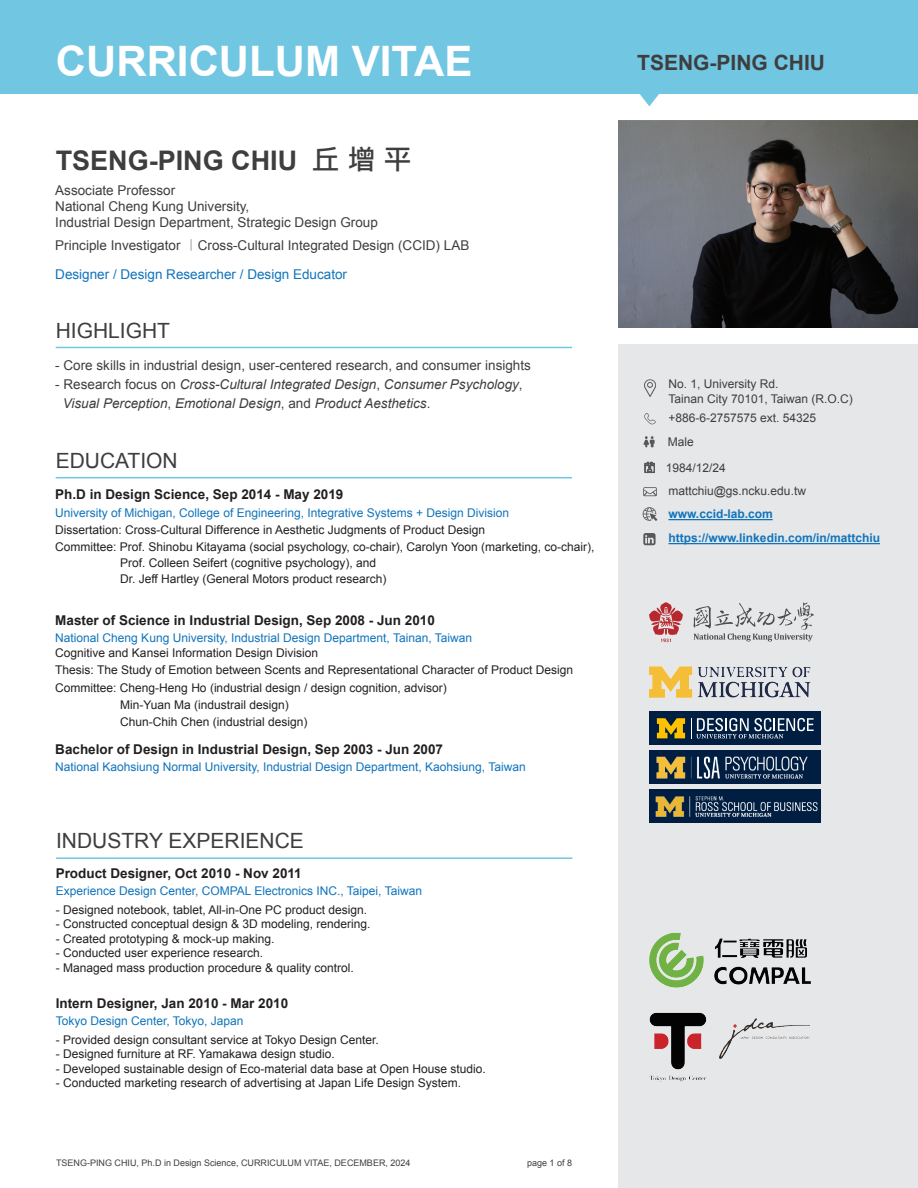
<style>
.page{position:relative;width:918px;height:1188px;background:#fff}
.page>*{position:absolute;margin:0;border:0;box-sizing:border-box;transform-origin:0 0}
.t1{font:700 42px "Arial";color:#fff}
.t2{font:700 27px "Arial";color:#3e3e3f}
.t3{font:27px "Li Gothic Med";color:#3e3e3f}
.t4{font:21px "Arial";color:#3e3e3f}
.t5{font:700 21px "Arial";color:#3e3e3f}
.t6{font:13.5px/16.2px "Arial";color:#3e3e3f}
.t7{font:700 13.5px "Arial";color:#231f20}
.t8{font:italic 13.5px/19.2px "Arial";color:#3e3e3f}
.t9{font:13.5px "Arial";color:#1074bc}
.t10{font:12px/17.4px "Arial";color:#231f20}
.t11{font:12px "Arial";color:#1074bc}
.t12{font:12px/25.3px "Arial";color:#3e3e3f}
.t13{font:700 12px/24px "Arial";color:#1074bc}
.t14{font:9px "Arial";color:#3e3e3f}
.s1{font-family:"Adobe Ming Std";font-weight:300}
.s2{font-style:normal}
</style>
<div class="page">
<div style="left:619px;top:345px;width:299px;height:843px;background:#e6e7e9"></div>
<div style="left:0;top:0;width:918px;height:93px;background:#71c6e2"></div>
<svg style="left:638px;top:93px;width:22px;height:13px"></svg>
<hr style="left:56px;top:347px;width:516px;height:1px;background:#71c6e2">
<hr style="left:56px;top:477px;width:516px;height:1px;background:#71c6e2">
<hr style="left:56px;top:857px;width:516px;height:2px;background:#71c6e2">
<svg style="left:644px;top:379px;width:12px;height:18px"></svg>
<svg style="left:644px;top:413px;width:12px;height:12px"></svg>
<svg style="left:643px;top:487px;width:14px;height:10px"></svg>
<hr style="left:668px;top:519px;width:105px;height:1px;background:#1074bc">
<svg style="left:642px;top:507px;width:15px;height:14px"></svg>
<hr style="left:668px;top:543px;width:212px;height:1px;background:#1074bc">
<svg style="left:643px;top:533px;width:13px;height:12px"></svg>
<svg style="left:645px;top:462px;width:10px;height:11px"></svg>
<svg style="left:643px;top:436px;width:12px;height:11px"></svg>
<img style="left:649px;top:666px;width:162px;height:32px">
<svg style="left:693px;top:602px;width:121px;height:39px"></svg>
<svg style="left:649px;top:602px;width:34px;height:40px"></svg>
<div style="left:649px;top:711px;width:172px;height:34px;background:#001e41"></div>
<svg style="left:657px;top:718px;width:28px;height:20px"></svg>
<svg style="left:691px;top:718px;width:123px;height:21px"></svg>
<img style="left:618px;top:121px;width:300px;height:207px">
<img style="left:649px;top:932px;width:162px;height:56px">
<img style="left:649px;top:1012px;width:58px;height:70px">
<div style="left:649px;top:751px;width:172px;height:33px;background:#001e41"></div>
<img style="left:656px;top:757px;width:151px;height:21px">
<div style="left:649px;top:790px;width:172px;height:33px;background:#001e41"></div>
<img style="left:655px;top:796px;width:163px;height:21px">
<img style="left:720px;top:1018px;width:90px;height:40px">
<h1 class="t1" style="left:56px;top:34px;width:418px">CURRICULUM VITAE</h1>
<h2 class="t2" style="left:56px;top:143px;width:243px">TSENG-PING CHIU</h2>
<h2 class="t3" style="left:312px;top:145px;width:101px">丘 增 平</h2>
<p class="t6" style="left:55px;top:182px;width:324px">Associate Professor<br>National Cheng Kung University,<br>Industrial Design Department, Strategic Design Group</p>
<p class="t6" style="left:55px;top:238px;width:416px">Principle Investigator <span class="s1">｜</span>Cross-Cultural Integrated Design (CCID) LAB</p>
<p class="t9" style="left:55px;top:265px;width:293px">Designer / Design Researcher / Design Educator</p>
<h3 class="t4" style="left:56px;top:316px;width:116px">HIGHLIGHT</h3>
<p class="t6" style="left:55px;top:357px;width:477px">- Core skills in industrial design, user-centered research, and consumer insights</p>
<p class="t8" style="left:63px;top:375px;width:461px;text-indent:-8px"><span class="s2">- Research focus on</span> Cross-Cultural Integrated Design<span class="s2">,</span> Consumer Psychology<span class="s2">,<br></span>Visual Perception<span class="s2">,</span> Emotional Design<span class="s2">, and</span> Product Aesthetics<span class="s2">.</span></p>
<h3 class="t4" style="left:56px;top:447px;width:124px">EDUCATION</h3>
<p class="t7" style="left:55px;top:485px;width:290px">Ph.D in Design Science, Sep 2014 - May 2019</p>
<p class="t11" style="left:55px;top:504px;width:455px">University of Michigan, College of Engineering, Integrative Systems + Design Division</p>
<p class="t10" style="left:55px;top:521px;width:541px">Dissertation: Cross-Cultural Difference in Aesthetic Judgments of Product Design<br>Committee: Prof. Shinobu Kitayama (social psychology, co-chair), Carolyn Yoon (marketing, co-chair),</p>
<p class="t10" style="left:120px;top:555px;width:268px;line-height:15.9px">Prof. Colleen Seifert (cognitive psychology), and<br>Dr. Jeff Hartley (General Motors product research)</p>
<p class="t7" style="left:55px;top:611px;width:381px">Master of Science in Industrial Design, Sep 2008 - Jun 2010</p>
<p class="t11" style="left:55px;top:630px;width:418px">National Cheng Kung University, Industrial Design Department, Tainan, Taiwan</p>
<p class="t10" style="left:55px;top:644px;width:264px">Cognitive and Kansei Information Design Division</p>
<p class="t10" style="left:55px;top:661px;width:520px">Thesis: The Study of Emotion between Scents and Representational Character of Product Design</p>
<p class="t10" style="left:55px;top:679px;width:393px">Committee: Cheng-Heng Ho (industrial design / design cognition, advisor)</p>
<p class="t10" style="left:120px;top:696px;width:170px">Min-Yuan Ma (industrail design)</p>
<p class="t10" style="left:120px;top:714px;width:189px">Chun-Chih Chen (industrial design)</p>
<p class="t7" style="left:55px;top:740px;width:389px">Bachelor of Design in Industrial Design, Sep 2003 - Jun 2007</p>
<p class="t11" style="left:55px;top:759px;width:472px">National Kaohsiung Normal University, Industrial Design Department, Kaohsiung, Taiwan</p>
<h3 class="t4" style="left:56px;top:827px;width:249px">INDUSTRY EXPERIENCE</h3>
<p class="t7" style="left:56px;top:864px;width:248px">Product Designer, Oct 2010 - Nov 2011</p>
<p class="t11" style="left:56px;top:883px;width:368px">Experience Design Center, COMPAL Electronics INC., Taipei, Taiwan</p>
<p class="t10" style="left:56px;top:901px;width:313px">- Designed notebook, tablet, All-in-One PC product design.</p>
<p class="t10" style="left:56px;top:916px;width:316px">- Constructed conceptual design &amp; 3D modeling, rendering.</p>
<p class="t10" style="left:56px;top:930px;width:220px">- Created prototyping &amp; mock-up making.</p>
<p class="t10" style="left:56px;top:944px;width:209px">- Conducted user experience research.</p>
<p class="t10" style="left:56px;top:959px;width:300px">- Managed mass production procedure &amp; quality control.</p>
<p class="t7" style="left:56px;top:994px;width:234px">Intern Designer, Jan 2010 - Mar 2010</p>
<p class="t11" style="left:56px;top:1013px;width:189px">Tokyo Design Center, Tokyo, Japan</p>
<p class="t10" style="left:56px;top:1031px;width:325px">- Provided design consultant service at Tokyo Design Center.</p>
<p class="t10" style="left:56px;top:1046px;width:281px">- Designed furniture at RF. Yamakawa design studio.</p>
<p class="t10" style="left:56px;top:1060px;width:432px">- Developed sustainable design of Eco-material data base at Open House studio.</p>
<p class="t10" style="left:56px;top:1074px;width:407px">- Conducted marketing research of advertising at Japan Life Design System.</p>
<p class="t14" style="left:56px;top:1157px;width:356px">TSENG-PING CHIU, Ph.D in Design Science, CURRICULUM VITAE, DECEMBER, 2024</p>
<p class="t14" style="left:527px;top:1157px;width:47px">page 1 of 8</p>
<h3 class="t5" style="left:637px;top:49px;width:189px">TSENG-PING CHIU</h3>
<p class="t12" style="left:668px;top:377px;width:186px;line-height:14.4px">No. 1, University Rd.<br>Tainan City 70101, Taiwan (R.O.C)</p>
<p class="t12" style="left:668px;top:405px;width:149px">+886-6-2757575 ext. 54325</p>
<p class="t12" style="left:666px;top:430px;width:62px">Male<br>1984/12/24</p>
<p class="t12" style="left:668px;top:478px;width:139px">mattchiu@gs.ncku.edu.tw</p>
<p class="t13" style="left:668px;top:503px;width:213px">www.ccid-lab.com https://www.linkedin.com/in/mattchiu</p>
</div>
